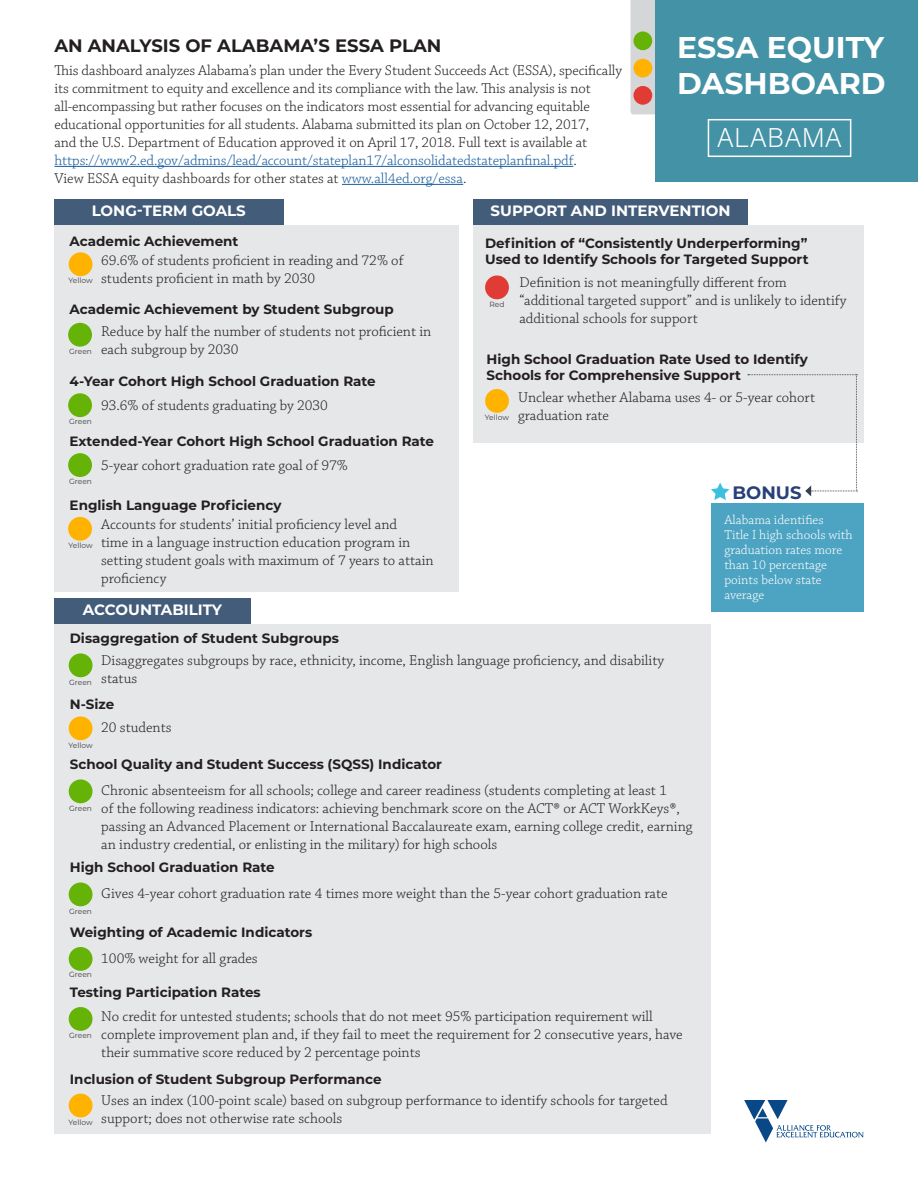
<style>
.page{position:relative;width:918px;height:1188px;background:#fff}
.page>*{position:absolute;margin:0;border:0;box-sizing:border-box;transform-origin:0 0}
.t1{font:700 30px/36px "Montserrat";color:#fff}
.t2{font:200 27px "Acumin Pro";color:#fff}
.t3{font:700 18px "Montserrat";color:#231f20}
.t4{font:700 18px "Montserrat";color:#284078}
.t5{font:300 15px/18px "Chaparral Pro";color:#231f20}
.t6{font:700 15px "Montserrat";color:#fff}
.t7{font:700 13.5px/16.2px "Montserrat";color:#231f20}
.t8{font:300 13.5px/15px "Chaparral Pro";color:#fff}
.t9{font:7.5px "Montserrat";color:#3e3e3f}
.s1{color:#175d9e}
</style>
<div class="page">
<div style="left:473px;top:225px;width:391px;height:218px;background:#e6e7e9"></div>
<div style="left:473px;top:200px;width:275px;height:25px;background:#435c79"></div>
<div style="left:54px;top:624px;width:656px;height:510px;background:#e6e7e9"></div>
<div style="left:54px;top:598px;width:197px;height:26px;background:#435c79"></div>
<div style="left:631px;top:0;width:24px;height:114px;background:#d5d6d8"></div>
<div style="left:633px;top:59px;width:19px;height:18px;background:#ffb200;border-radius:50%"></div>
<div style="left:633px;top:86px;width:19px;height:19px;background:#e03b35;border-radius:50%"></div>
<div style="left:633px;top:31px;width:19px;height:19px;background:#65b306;border-radius:50%"></div>
<div style="left:54px;top:225px;width:405px;height:367px;background:#e6e7e9"></div>
<div style="left:54px;top:200px;width:230px;height:25px;background:#425c79"></div>
<div style="left:655px;top:0;width:263px;height:182px;background:#4492a5"></div>
<div style="left:708px;top:119px;width:143px;height:38px;border:2px solid #fff"></div>
<hr style="left:54px;top:166px;width:519px;height:1px;background:#175d9e">
<hr style="left:342px;top:184px;width:121px;height:1px;background:#175d9e">
<div style="left:69px;top:653px;width:24px;height:24px;background:#65b306;border-radius:50%"></div>
<div style="left:69px;top:716px;width:24px;height:24px;background:#ffb200;border-radius:50%"></div>
<div style="left:69px;top:779px;width:24px;height:24px;background:#65b306;border-radius:50%"></div>
<div style="left:69px;top:883px;width:24px;height:23px;background:#65b306;border-radius:50%"></div>
<div style="left:69px;top:947px;width:24px;height:24px;background:#65b306;border-radius:50%"></div>
<div style="left:69px;top:1007px;width:24px;height:24px;background:#65b306;border-radius:50%"></div>
<div style="left:69px;top:1094px;width:24px;height:23px;background:#ffb200;border-radius:50%"></div>
<div style="left:485px;top:275px;width:24px;height:24px;background:#e03b35;border-radius:50%"></div>
<div style="left:485px;top:389px;width:24px;height:24px;background:#ffb200;border-radius:50%"></div>
<svg style="left:744px;top:1100px;width:120px;height:43px"></svg>
<div style="left:69px;top:252px;width:24px;height:24px;background:#ffb200;border-radius:50%"></div>
<div style="left:68px;top:323px;width:24px;height:24px;background:#65b306;border-radius:50%"></div>
<div style="left:68px;top:393px;width:24px;height:24px;background:#65b306;border-radius:50%"></div>
<div style="left:68px;top:453px;width:24px;height:24px;background:#65b306;border-radius:50%"></div>
<div style="left:68px;top:517px;width:24px;height:24px;background:#ffb200;border-radius:50%"></div>
<div style="left:711px;top:503px;width:153px;height:108px;background:#4da3c2"></div>
<svg style="left:711px;top:483px;width:18px;height:17px"></svg>
<svg style="left:748px;top:374px;width:109px;height:122px"></svg>
<p class="t3" style="left:54px;top:32px;width:388px">AN ANALYSIS OF ALABAMA’S ESSA PLAN</p>
<p class="t5" style="left:54px;top:62px;width:569px">This dashboard analyzes Alabama’s plan under the Every Student Succeeds Act (ESSA), specifically its commitment to equity and excellence and its compliance with the law. This analysis is not all-encompassing but rather focuses on the indicators most essential for advancing equitable educational opportunities for all students. Alabama submitted its plan on October 12, 2017,<br>and the U.S. Department of Education approved it on April 17, 2018. Full text is available at <span class="s1">https://www2.ed.gov/admins/lead/account/stateplan17/alconsolidatedstateplanfinal.pdf</span>.<br>View ESSA equity dashboards for other states at <span class="s1">www.all4ed.org/essa</span>.</p>
<p class="t1" style="left:677px;top:28px;width:210px">ESSA EQUITY<br>DASHBOARD</p>
<p class="t2" style="left:717px;top:119px;width:127px">ALABAMA</p>
<p class="t6" style="left:92px;top:200px;width:156px">LONG-TERM GOALS</p>
<p class="t7" style="left:70px;top:233px;width:170px">Academic Achievement</p>
<p class="t5" style="left:101px;top:252px;width:304px">69.6% of students proficient in reading and 72% of students proficient in math by 2030</p>
<p class="t5" style="left:101px;top:323px;width:332px">Reduce by half the number of students not proficient in each subgroup by 2030</p>
<p class="t9" style="left:69px;top:276px;width:26px">Yellow</p>
<p class="t7" style="left:70px;top:300px;width:326px">Academic Achievement by Student Subgroup</p>
<p class="t9" style="left:69px;top:346px;width:24px">Green</p>
<p class="t7" style="left:70px;top:372px;width:308px">4-Year Cohort High School Graduation Rate</p>
<p class="t9" style="left:69px;top:417px;width:24px">Green</p>
<p class="t5" style="left:101px;top:397px;width:228px">93.6% of students graduating by 2030</p>
<p class="t7" style="left:70px;top:432px;width:366px">Extended-Year Cohort High School Graduation Rate</p>
<p class="t9" style="left:69px;top:476px;width:24px">Green</p>
<p class="t5" style="left:101px;top:456px;width:248px">5-year cohort graduation rate goal of 97%</p>
<p class="t7" style="left:70px;top:496px;width:213px">English Language Proficiency</p>
<p class="t9" style="left:69px;top:540px;width:26px">Yellow</p>
<p class="t5" style="left:101px;top:516px;width:334px">Accounts for students’ initial proficiency level and<br>time in a language instruction education program in setting student goals with maximum of 7 years to attain proficiency</p>
<p class="t6" style="left:83px;top:598px;width:141px">ACCOUNTABILITY</p>
<p class="t7" style="left:70px;top:630px;width:271px">Disaggregation of Student Subgroups</p>
<p class="t6" style="left:491px;top:200px;width:242px">SUPPORT AND INTERVENTION</p>
<p class="t7" style="left:485px;top:234px;width:325px">Definition of “Consistently Underperforming”<br>Used to Identify Schools for Targeted Support</p>
<p class="t9" style="left:489px;top:299px;width:17px">Red</p>
<p class="t5" style="left:520px;top:274px;width:328px">Definition is not meaningfully different from “additional targeted support” and is unlikely to identify additional schools for support</p>
<p class="t7" style="left:487px;top:351px;width:323px">High School Graduation Rate Used to Identify<br>Schools for Comprehensive Support</p>
<p class="t9" style="left:485px;top:412px;width:26px">Yellow</p>
<p class="t5" style="left:518px;top:389px;width:299px">Unclear whether Alabama uses 4- or 5-year cohort graduation rate</p>
<p class="t4" style="left:732px;top:479px;width:71px">BONUS</p>
<p class="t8" style="left:724px;top:513px;width:130px">Alabama identifies<br>Title I high schools with graduation rates more than 10 percentage points below state average</p>
<p class="t5" style="left:101px;top:652px;width:564px">Disaggregates subgroups by race, ethnicity, income, English language proficiency, and disability status</p>
<p class="t5" style="left:101px;top:719px;width:72px">20 students</p>
<p class="t9" style="left:69px;top:677px;width:24px">Green</p>
<p class="t7" style="left:70px;top:696px;width:46px">N-Size</p>
<p class="t9" style="left:69px;top:740px;width:26px">Yellow</p>
<p class="t7" style="left:70px;top:756px;width:374px">School Quality and Student Success (SQSS) Indicator</p>
<p class="t5" style="left:101px;top:782px;width:593px">Chronic absenteeism for all schools; college and career readiness (students completing at least 1<br>of the following readiness indicators: achieving benchmark score on the ACT® or ACT WorkKeys®, passing an Advanced Placement or International Baccalaureate exam, earning college credit, earning an industry credential, or enlisting in the military) for high schools</p>
<p class="t5" style="left:101px;top:885px;width:568px">Gives 4-year cohort graduation rate 4 times more weight than the 5-year cohort graduation rate</p>
<p class="t9" style="left:69px;top:803px;width:24px">Green</p>
<p class="t7" style="left:70px;top:859px;width:206px">High School Graduation Rate</p>
<p class="t9" style="left:69px;top:906px;width:24px">Green</p>
<p class="t7" style="left:70px;top:923px;width:244px">Weighting of Academic Indicators</p>
<p class="t9" style="left:69px;top:969px;width:24px">Green</p>
<p class="t5" style="left:101px;top:950px;width:158px">100% weight for all grades</p>
<p class="t7" style="left:70px;top:983px;width:192px">Testing Participation Rates</p>
<p class="t5" style="left:101px;top:1008px;width:583px">No credit for untested students; schools that do not meet 95% participation requirement will complete improvement plan and, if they fail to meet the requirement for 2 consecutive years, have their summative score reduced by 2 percentage points</p>
<p class="t5" style="left:101px;top:1092px;width:568px">Uses an index (100-point scale) based on subgroup performance to identify schools for targeted support; does not otherwise rate schools</p>
<p class="t9" style="left:69px;top:1030px;width:24px">Green</p>
<p class="t7" style="left:70px;top:1070px;width:313px">Inclusion of Student Subgroup Performance</p>
<p class="t9" style="left:69px;top:1117px;width:26px">Yellow</p>
</div>
